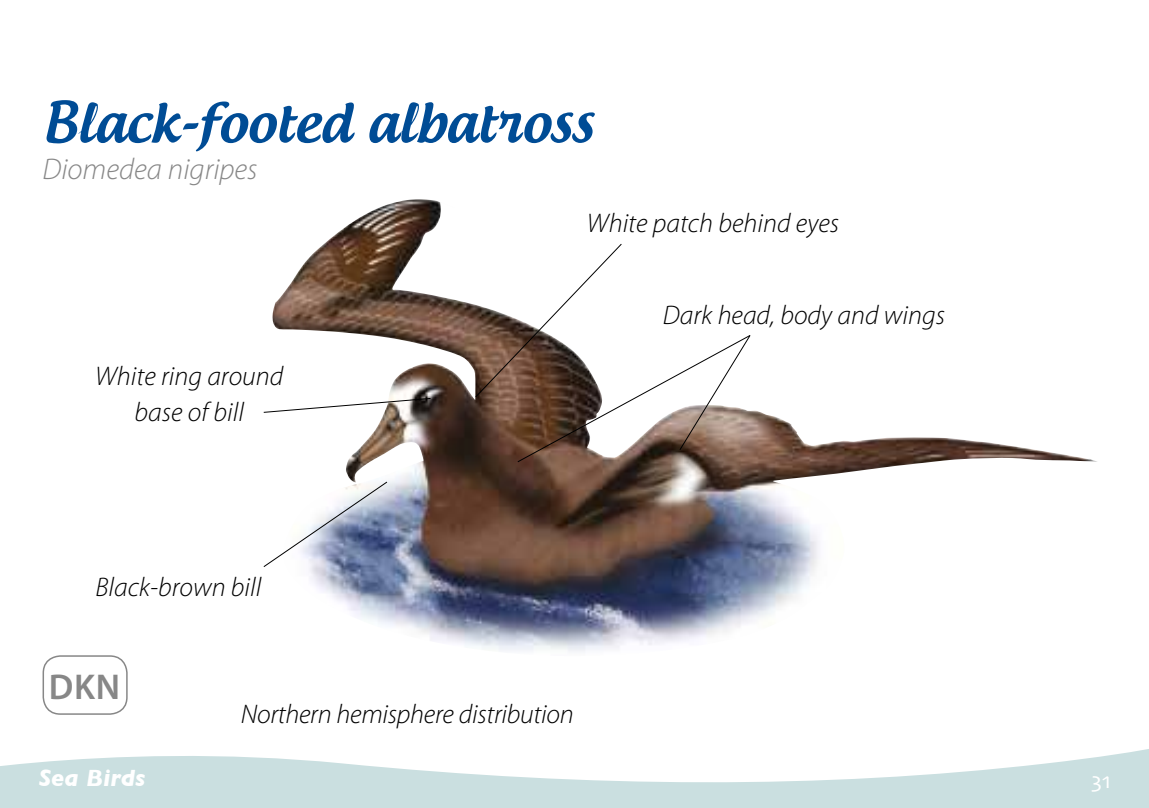
<style>
.page{position:relative;width:1149px;height:808px;background:#fff}
.page>*{position:absolute;margin:0;border:0;box-sizing:border-box;transform-origin:0 0}
.t1{font:500 54px "Androgyne";letter-spacing:-.005em;color:#004c95}
.t2{font:600 36px "Myriad Pro";color:#878787}
.t3{font:italic 300 30px "Myriad Pro";color:#878787}
.t4{font:italic 300 27px/36px "Myriad Pro";color:#000;text-align:center}
.t5{font:italic 700 24px "Gill Sans";color:#fff}
.t6{font:23.7px "Skia";color:#fff}
</style>
<div class="page">
<svg style="left:0;top:749px;width:1148px;height:59px;fill:#cadfe0"></svg>
<img style="left:272px;top:204px;width:825px;height:448px">
<div style="left:43px;top:655px;width:85px;height:60px;border:2px solid #878787;border-radius:17px"></div>
<svg style="left:263px;top:398px;width:168px;height:15px"></svg>
<svg style="left:263px;top:481px;width:124px;height:86px"></svg>
<svg style="left:475px;top:244px;width:275px;height:218px"></svg>
<h1 class="t1" style="left:43px;top:88px;width:552px">Black-footed albatross</h1>
<p class="t3" style="left:43px;top:151px;width:216px">Diomedea nigripes</p>
<p class="t4" style="left:586px;top:204px;width:253px">White patch behind eyes</p>
<p class="t4" style="left:95px;top:357px;width:190px">White ring around base of bill</p>
<p class="t4" style="left:96px;top:569px;width:167px">Black-brown bill</p>
<h2 class="t2" style="left:49px;top:663px;width:73px">DKN</h2>
<p class="t4" style="left:241px;top:696px;width:334px">Northern hemisphere distribution</p>
<p class="t4" style="left:662px;top:297px;width:283px">Dark head, body and wings</p>
<p class="t5" style="left:39px;top:764px;width:108px">Sea Birds</p>
<p class="t6" style="left:1090px;top:766px;width:21px">31</p>
</div>
